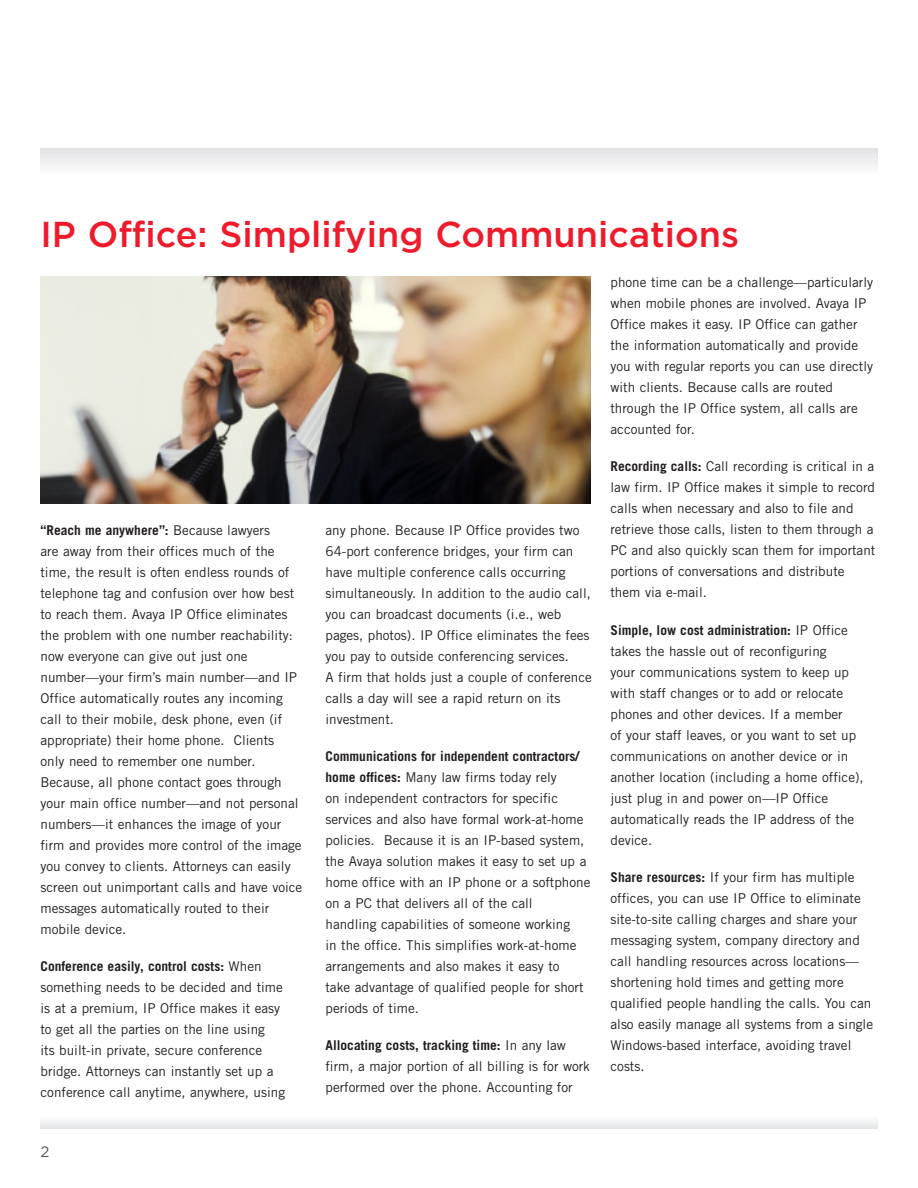
<style>
.page{position:relative;width:918px;height:1188px;background:#fff}
.page>*{position:absolute;margin:0;border:0;box-sizing:border-box;transform-origin:0 0}
.t1{font:500 36px "Gotham";color:#ee1b2c}
.t2{font:15px "Gotham";color:#57585a}
.t3{font:13.5px/21px "Trade Gothic";color:#231f20}
.s1{font-weight:700}
</style>
<div class="page">
<svg style="left:40px;top:1120px;width:838px;height:9px"></svg>
<div style="left:40px;top:148px;width:838px;height:27px;background:linear-gradient(to right,#f0f0f1,#f0f0f1)"></div>
<img style="left:40px;top:277px;width:551px;height:227px">
<h1 class="t1" style="left:40px;top:214px;width:700px">IP Office: Simplifying Communications</h1>
<p class="t3" style="left:40px;top:519px;width:263px"><span class="s1">“Reach me anywhere”:</span> Because lawyers<br>are away from their offices much of the time, the result is often endless rounds of telephone tag and confusion over how best to reach them. Avaya IP Office eliminates the problem with one number reachability: now everyone can give out just one number—your firm’s main number—and IP Office automatically routes any incoming call to their mobile, desk phone, even (if appropriate) their home phone. Clients<br>only need to remember one number.<br>Because, all phone contact goes through your main office number—and not personal numbers—it enhances the image of your firm and provides more control of the image you convey to clients. Attorneys can easily screen out unimportant calls and have voice messages automatically routed to their mobile device.</p>
<p class="t3" style="left:40px;top:955px;width:246px"><span class="s1">Conference easily, control costs:</span> When something needs to be decided and time is at a premium, IP Office makes it easy to get all the parties on the line using<br>its built-in private, secure conference bridge. Attorneys can instantly set up a conference call anytime, anywhere, using</p>
<p class="t2" style="left:40px;top:1143px;width:10px">2</p>
<p class="t3" style="left:326px;top:519px;width:268px">any phone. Because IP Office provides two 64-port conference bridges, your firm can have multiple conference calls occurring simultaneously. In addition to the audio call, you can broadcast documents (i.e., web pages, photos). IP Office eliminates the fees you pay to outside conferencing services.<br>A firm that holds just a couple of conference calls a day will see a rapid return on its investment.</p>
<p class="t3" style="left:326px;top:745px;width:266px"><span class="s1">Communications for independent contractors/ home offices:</span> Many law firms today rely<br>on independent contractors for specific services and also have formal work-at-home policies. Because it is an IP-based system, the Avaya solution makes it easy to set up a home office with an IP phone or a softphone on a PC that delivers all of the call<br>handling capabilities of someone working<br>in the office. This simplifies work-at-home arrangements and also makes it easy to<br>take advantage of qualified people for short periods of time.</p>
<p class="t3" style="left:326px;top:1035px;width:266px"><span class="s1">Allocating costs, tracking time:</span> In any law firm, a major portion of all billing is for work performed over the phone. Accounting for</p>
<p class="t3" style="left:610px;top:272px;width:264px">phone time can be a challenge—particularly when mobile phones are involved. Avaya IP Office makes it easy. IP Office can gather the information automatically and provide you with regular reports you can use directly with clients. Because calls are routed through the IP Office system, all calls are accounted for.</p>
<p class="t3" style="left:610px;top:456px;width:266px"><span class="s1">Recording calls:</span> Call recording is critical in a law firm. IP Office makes it simple to record calls when necessary and also to file and retrieve those calls, listen to them through a PC and also quickly scan them for important portions of conversations and distribute them via e-mail.</p>
<p class="t3" style="left:610px;top:619px;width:255px"><span class="s1">Simple, low cost administration:</span> IP Office takes the hassle out of reconfiguring<br>your communications system to keep up with staff changes or to add or relocate phones and other devices. If a member<br>of your staff leaves, or you want to set up communications on another device or in another location (including a home office), just plug in and power on—IP Office automatically reads the IP address of the device.</p>
<p class="t3" style="left:610px;top:866px;width:264px"><span class="s1">Share resources:</span> If your firm has multiple offices, you can use IP Office to eliminate site-to-site calling charges and share your messaging system, company directory and call handling resources across locations— shortening hold times and getting more qualified people handling the calls. You can also easily manage all systems from a single Windows-based interface, avoiding travel costs.</p>
</div>
